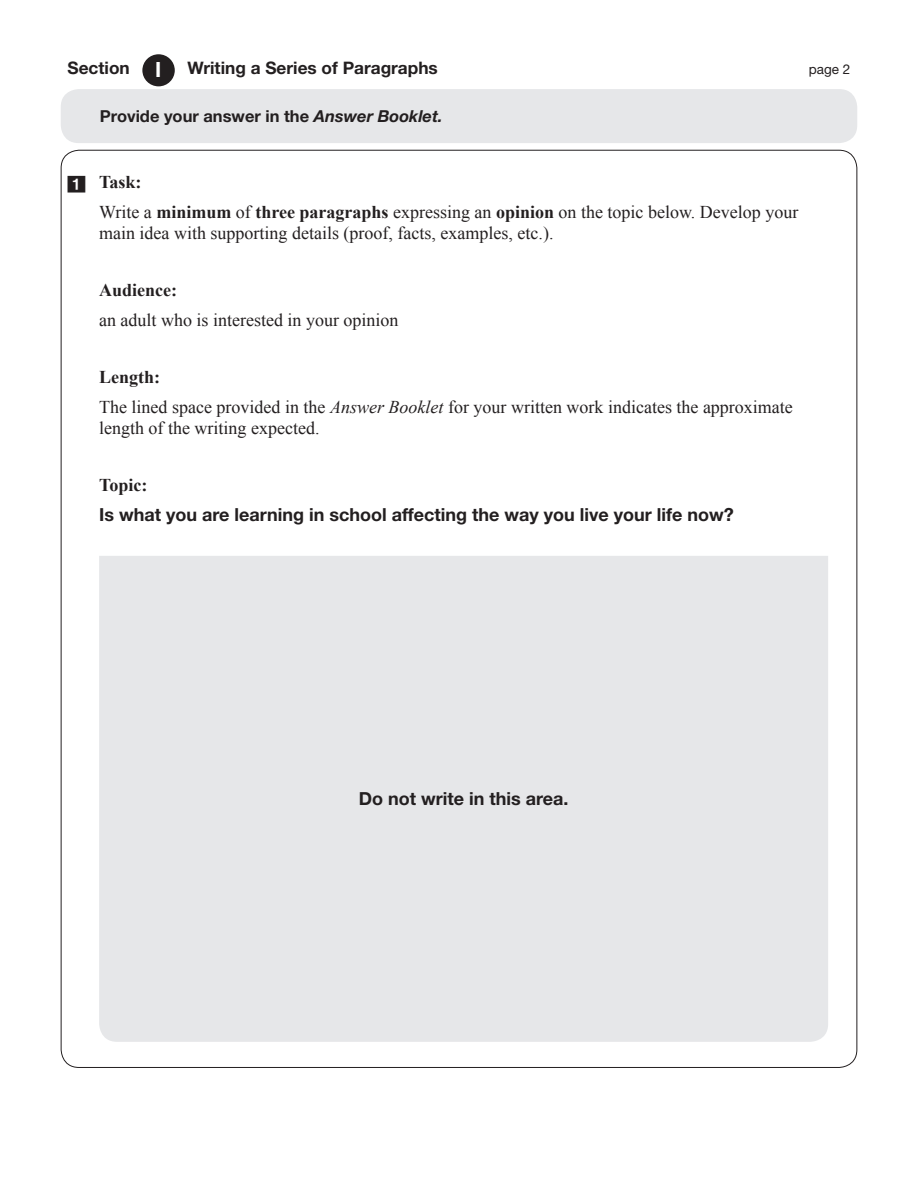
<style>
.page{position:relative;width:918px;height:1188px;background:#fff}
.page>*{position:absolute;margin:0;border:0;box-sizing:border-box;transform-origin:0 0}
.t1{font:700 21px "Helvetica Neue LT Std";color:#fff}
._10_Writing_NR{font:18px/21px "Times New Roman";color:#231f20}
._10_Writing_a_Series{font:700 18px "Helvetica Neue LT Std";color:#231f20}
._10_Writing_NR_Subti{font:700 18px "Times New Roman";color:#231f20}
._10_Header{font:700 17.25px "Helvetica Neue LT Std";color:#231f20}
.t2{font:700 16.5px "Helvetica Neue LT Std";color:#231f20}
._10_Header-2{font:13.5px "Helvetica Neue LT Std";color:#231f20}
.s1{font-style:italic}
.s2{font-weight:700}
</style>
<div class="page">
<div style="left:61px;top:89px;width:796px;height:54px;background:#e6e7e9;border-radius:18px"></div>
<div style="left:142px;top:54px;width:33px;height:32px;background:#231f20;border-radius:50%"></div>
<div style="left:99px;top:556px;width:729px;height:486px;background:#e6e7e9"></div>
<p class="_10_Header" style="left:68px;top:58px;width:64px">Section</p>
<p class="t1" style="left:155px;top:57px;width:8px">I</p>
<p class="_10_Header" style="left:188px;top:58px;width:252px">Writing a Series of Paragraphs</p>
<p class="_10_Header-2" style="left:809px;top:62px;width:43px">page 2</p>
<p class="t2" style="left:100px;top:106px;width:344px">Provide your answer in the <span class="s1">Answer Booklet.</span></p>
<p class="_10_Writing_NR_Subti" style="left:99px;top:169px;width:44px">Task:</p>
<p class="_10_Writing_NR" style="left:99px;top:201px;width:701px">Write a <span class="s2">minimum</span> of <span class="s2">three paragraphs</span> expressing an <span class="s2">opinion</span> on the topic below. Develop your main idea with supporting details (proof, facts, examples, etc.).</p>
<p class="_10_Writing_NR_Subti" style="left:99px;top:277px;width:79px">Audience:</p>
<p class="_10_Writing_NR" style="left:99px;top:309px;width:301px">an adult who is interested in your opinion</p>
<p class="_10_Writing_NR_Subti" style="left:99px;top:364px;width:63px">Length:</p>
<p class="_10_Writing_NR" style="left:99px;top:396px;width:695px">The lined space provided in the <span class="s1">Answer Booklet</span> for your written work indicates the approximate length of the writing expected.</p>
<p class="_10_Writing_NR_Subti" style="left:99px;top:472px;width:50px">Topic:</p>
<p class="_10_Writing_a_Series" style="left:99px;top:503px;width:636px">Is what you are learning in school affecting the way you live your life now?</p>
<p class="_10_Writing_a_Series" style="left:359px;top:788px;width:211px">Do not write in this area.</p>
</div>
